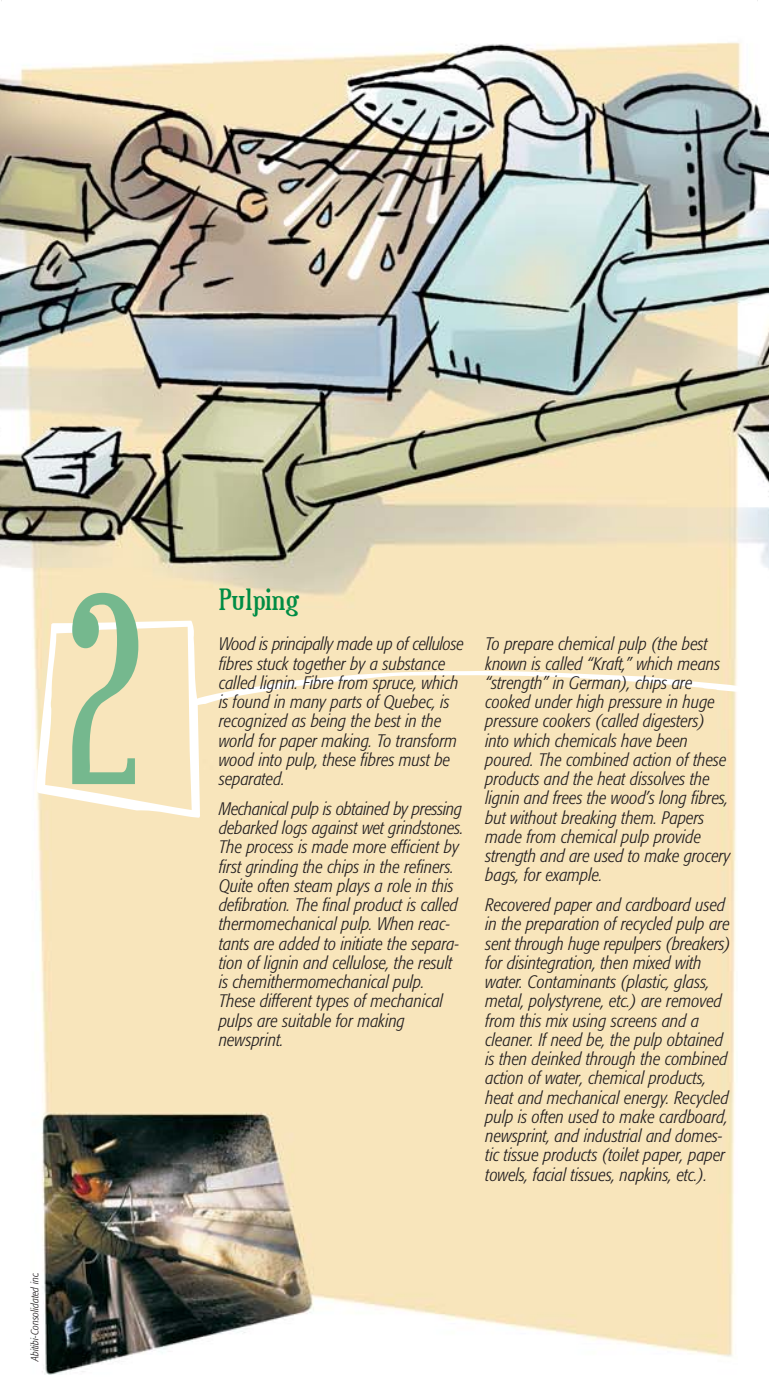
<style>
.page{position:relative;width:769px;height:1386px;background:#fff}
.page>*{position:absolute;margin:0;border:0;box-sizing:border-box;transform-origin:0 0}
.t1{font:280px "Sexsmith";color:#75b88e}
.t2{font:31.5px "Sexsmith";letter-spacing:-.015em;color:#008c44;scale:1.25 1}
.t3{font:italic 300 condensed 17.85px/19.2px "Formata";color:#231f20}
.t4{font:italic 300 condensed 10.5px "Formata";color:#231f20}
</style>
<div class="page">
<img style="left:0;top:67px;width:37px;height:742px">
<img style="left:37px;top:0;width:732px;height:1375px">
<h1 class="t1" style="left:64px;top:585px;width:84px">2</h1>
<p class="t4" style="left:30px;top:1361px;width:91px;rotate:-90deg">Abitibi-Consolidated inc.</p>
<h2 class="t2" style="left:219px;top:588px;width:66px">Pulping</h2>
<p class="t3" style="left:219px;top:636px;width:246px">Wood is principally made up of cellulose fibres stuck together by a substance called lignin. Fibre from spruce, which is found in many parts of Quebec, is recognized as being the best in the world for paper making. To transform wood into pulp, these fibres must be separated.</p>
<p class="t3" style="left:219px;top:800px;width:246px">Mechanical pulp is obtained by pressing debarked logs against wet grindstones.<br>The process is made more efficient by first grinding the chips in the refiners.<br>Quite often steam plays a role in this defibration. The final product is called thermomechanical pulp. When reac&shy;tants are added to initiate the separa&shy;tion of lignin and cellulose, the result is chemithermomechanical pulp.<br>These different types of mechanical pulps are suitable for making newsprint.</p>
<p class="t3" style="left:485px;top:636px;width:246px">To prepare chemical pulp (the best known is called “Kraft,” which means “strength” in German), chips are cooked under high pressure in huge pressure cookers (called digesters) into which chemicals have been poured. The combined action of these products and the heat dissolves the lignin and frees the wood’s long fibres, but without breaking them. Papers made from chemical pulp provide strength and are used to make grocery bags, for example.</p>
<p class="t3" style="left:485px;top:897px;width:247px">Recovered paper and cardboard used in the preparation of recycled pulp are sent through huge repulpers (breakers) for disintegration, then mixed with water. Contaminants (plastic, glass, metal, polystyrene, etc.) are removed from this mix using screens and a cleaner. If need be, the pulp obtained is then deinked through the combined action of water, chemical products, heat and mechanical energy. Recycled pulp is often used to make cardboard, newsprint, and industrial and domes&shy;tic tissue products (toilet paper, paper towels, facial tissues, napkins, etc.).</p>
</div>
